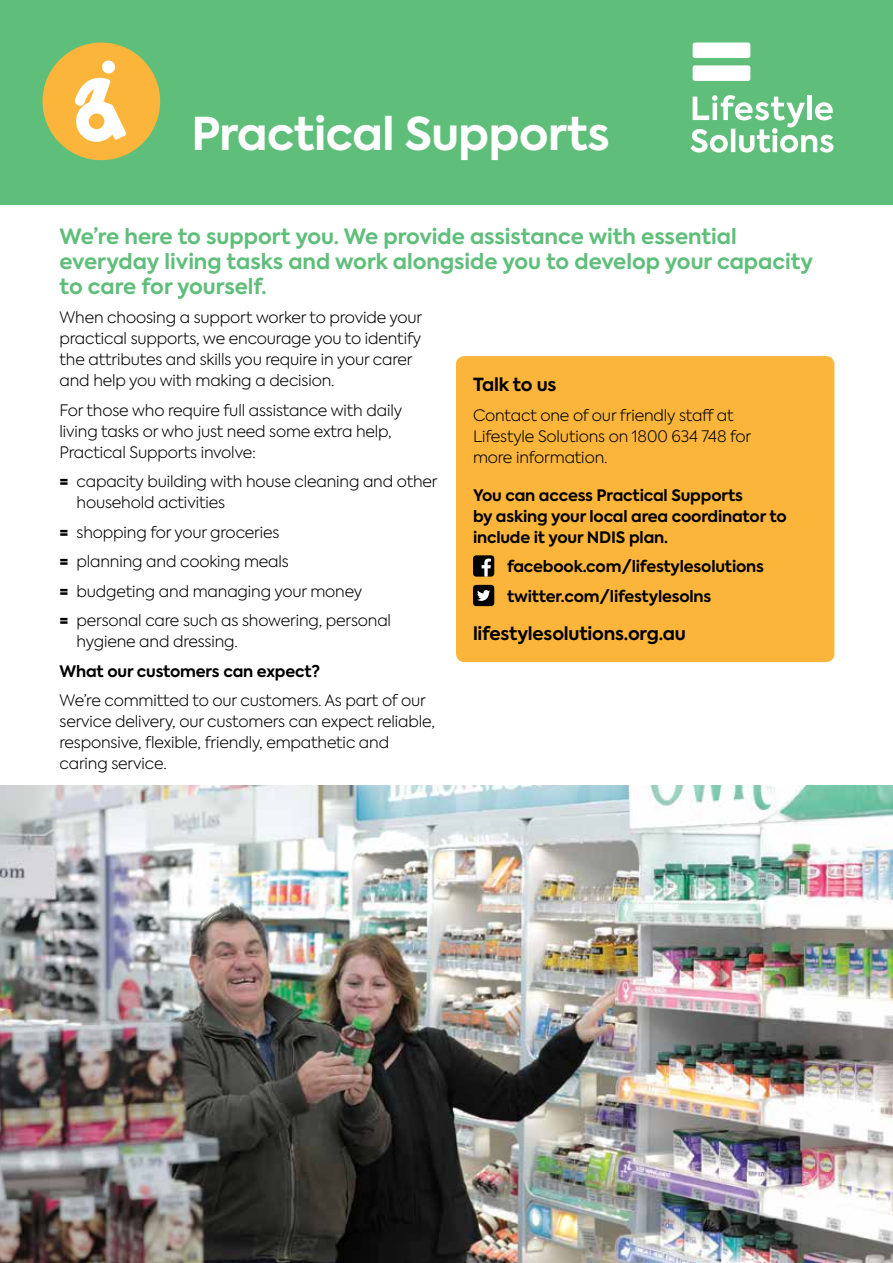
<style>
.page{position:relative;width:893px;height:1263px;background:#fff}
.page>*{position:absolute;margin:0;border:0;box-sizing:border-box;transform-origin:0 0}
.t1{font:700 45px "Axiforma";letter-spacing:-.01em;color:#fff}
.t2{font:700 21px/25.2px "Axiforma";color:#60be7b}
.t3{font:700 18px "Axiforma";letter-spacing:-.01em;color:#000}
.t4{font:300 15.75px/21px "Axiforma";letter-spacing:-.01em;color:#000}
.t5{font:700 15.75px/21px "Axiforma";letter-spacing:-.01em;color:#000}
.s1{font-weight:800}
</style>
<div class="page">
<div style="left:0;top:0;width:893px;height:205px;background:#60be7b"></div>
<div style="left:43px;top:43px;width:117px;height:117px;background:#fcb53b;border-radius:50%"></div>
<img style="left:0;top:785px;width:893px;height:478px">
<div style="left:456px;top:356px;width:378px;height:306px;background:#fcb53b;border-radius:9px"></div>
<svg style="left:473px;top:555px;width:21px;height:22px"></svg>
<svg style="left:473px;top:585px;width:21px;height:21px"></svg>
<svg style="left:75px;top:60px;width:52px;height:82px"></svg>
<div style="left:693px;top:43px;width:57px;height:15px;background:#fff;border-radius:2px"></div>
<div style="left:693px;top:65px;width:57px;height:16px;background:#fff;border-radius:2px"></div>
<svg style="left:690px;top:95px;width:143px;height:58px"></svg>
<h1 class="t1" style="left:191px;top:103px;width:420px">Practical Supports</h1>
<h2 class="t2" style="left:60px;top:224px;width:755px">We’re here to support you. We provide assistance with essential everyday living tasks and work alongside you to develop your capacity to care for yourself.</h2>
<p class="t4" style="left:60px;top:307px;width:364px">When choosing a support worker to provide your practical supports, we encourage you to identify the attributes and skills you require in your carer and help you with making a decision.</p>
<p class="t4" style="left:60px;top:400px;width:344px">For those who require full assistance with daily living tasks or who just need some extra help,<br>Practical Supports involve:</p>
<p class="t4" style="left:77px;top:471px;width:363px;text-indent:-17px"><span class="s1">=</span> capacity building with house cleaning and other household activities</p>
<p class="t4" style="left:60px;top:517px;width:333px;line-height:29.5px"><span class="s1">=</span> shopping for your groceries<br><span class="s1">=</span> planning and cooking meals<br><span class="s1">=</span> budgeting and managing your money<br><span class="s1">=</span> personal care such as showering, personal</p>
<p class="t4" style="left:77px;top:631px;width:163px">hygiene and dressing.</p>
<p class="t5" style="left:60px;top:661px;width:262px">What our customers can expect?</p>
<p class="t4" style="left:60px;top:690px;width:377px">We’re committed to our customers. As part of our service delivery, our customers can expect reliable, responsive, flexible, friendly, empathetic and caring service.</p>
<p class="t3" style="left:473px;top:372px;width:85px">Talk to us</p>
<p class="t4" style="left:473px;top:404px;width:280px">Contact one of our friendly staff at<br>Lifestyle Solutions on 1800 634 748 for more information.</p>
<p class="t5" style="left:473px;top:485px;width:315px">You can access Practical Supports<br>by asking your local area coordinator to include it your NDIS plan.</p>
<p class="t5" style="left:507px;top:552px;width:259px;line-height:29.5px">facebook.com/lifestylesolutions twitter.com/lifestylesolns</p>
<p class="t3" style="left:473px;top:621px;width:214px">lifestylesolutions.org.au</p>
</div>
